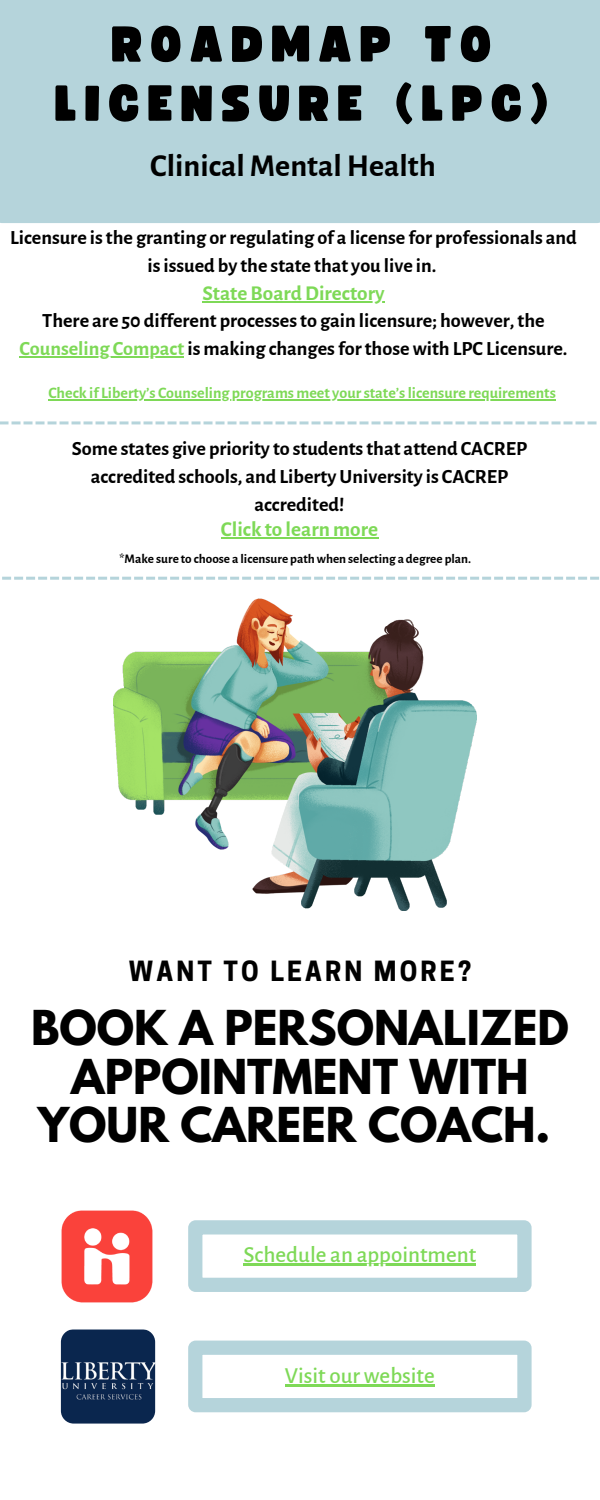
<style>
.page{position:relative;width:600px;height:1500px;background:#fff}
.page>*{position:absolute;margin:0;border:0;box-sizing:border-box;transform-origin:0 0}
.t1{font:50px/59.2px "Funtastic";letter-spacing:.16em;color:#000;text-align:center}
.t2{font:700 42.6px/48.8px "League Spartan";color:#000;text-align:center}
.t3{font:700 32px "Alegreya Sans";color:#000}
.t4{font:700 26.1px "Cooper Hewitt";letter-spacing:.12em;color:#000}
.t5{font:500 23px "Alegreya Sans";color:#7ed957}
.t6{font:700 21.2px "Alegreya Sans";color:#7ed957}
.t7{font:700 20.2px/27.8px "Alegreya Sans";color:#000;text-align:center}
.t8{font:700 16px "Alegreya Sans";color:#7ed957}
.t9{font:700 13.2px "Alegreya Sans";color:#000}
.s1{color:#7ed957}
</style>
<div class="page">
<svg style="left:188px;top:1220px;width:344px;height:72px"></svg>
<hr style="left:243px;top:1264px;width:233px;height:2px;background:#7ed957">
<div style="left:0;top:0;width:600px;height:223px;background:#b5d4db"></div>
<svg style="left:0;top:421px;width:597px;height:3px"></svg>
<svg style="left:2px;top:577px;width:597px;height:3px"></svg>
<img style="left:114px;top:599px;width:363px;height:312px">
<img style="left:61px;top:1210px;width:92px;height:93px">
<img style="left:61px;top:1329px;width:94px;height:95px;border-radius:13px">
<hr style="left:19px;top:357px;width:165px;height:1px;background:#7ed957">
<hr style="left:202px;top:301px;width:183px;height:2px;background:#7ed957">
<hr style="left:221px;top:537px;width:157px;height:2px;background:#7ed957">
<svg style="left:188px;top:1341px;width:344px;height:71px"></svg>
<hr style="left:285px;top:1384px;width:150px;height:2px;background:#7ed957">
<hr style="left:48px;top:399px;width:508px;height:2px;background:#7ed957">
<p class="t1" style="left:55px;top:17px;width:495px">ROADMAP TO<br>LICENSURE (LPC)</p>
<p class="t3" style="left:150px;top:150px;width:287px">ClinicalMentalHealth</p>
<p class="t7" style="left:10px;top:224px;width:568px">Licensure isthe granting orregulating of a license for professionals and isissued by the state that you live in.</p>
<h6 class="t7" style="left:42px;top:308px;width:504px">There are 50 different processesto gain licensure; however,the</h6>
<h5 class="t7" style="left:19px;top:335px;width:550px"><span class="s1">Counseling Compact</span> is making changesforthosewith LPC Licensure.</h5>
<h4 class="t6" style="left:202px;top:283px;width:184px">State BoardDirectory</h4>
<p class="t8" style="left:48px;top:385px;width:509px">Check if Liberty’s Counseling programs meet yourstate’slicensure requirements</p>
<p class="t7" style="left:72px;top:435px;width:457px">Some states give priority to studentsthat attend CACREP accredited schools, and LibertyUniversity is CACREP accredited!</p>
<h2 class="t6" style="left:221px;top:519px;width:159px">Click to learn more</h2>
<p class="t9" style="left:120px;top:552px;width:353px">*Make sure to choose a licensure pathwhen selecting a degree plan.</p>
<h3 class="t4" style="left:129px;top:962px;width:344px">WANT TO LEARN MORE?</h3>
<h1 class="t2" style="left:31px;top:1009px;width:539px">BOOK A PERSONALIZED<br>APPOINTMENT WITH<br>YOUR CAREER COACH.</h1>
<p class="t5" style="left:243px;top:1244px;width:234px">Schedule an appointment</p>
<p class="t5" style="left:285px;top:1364px;width:151px">Visit our website</p>
</div>
